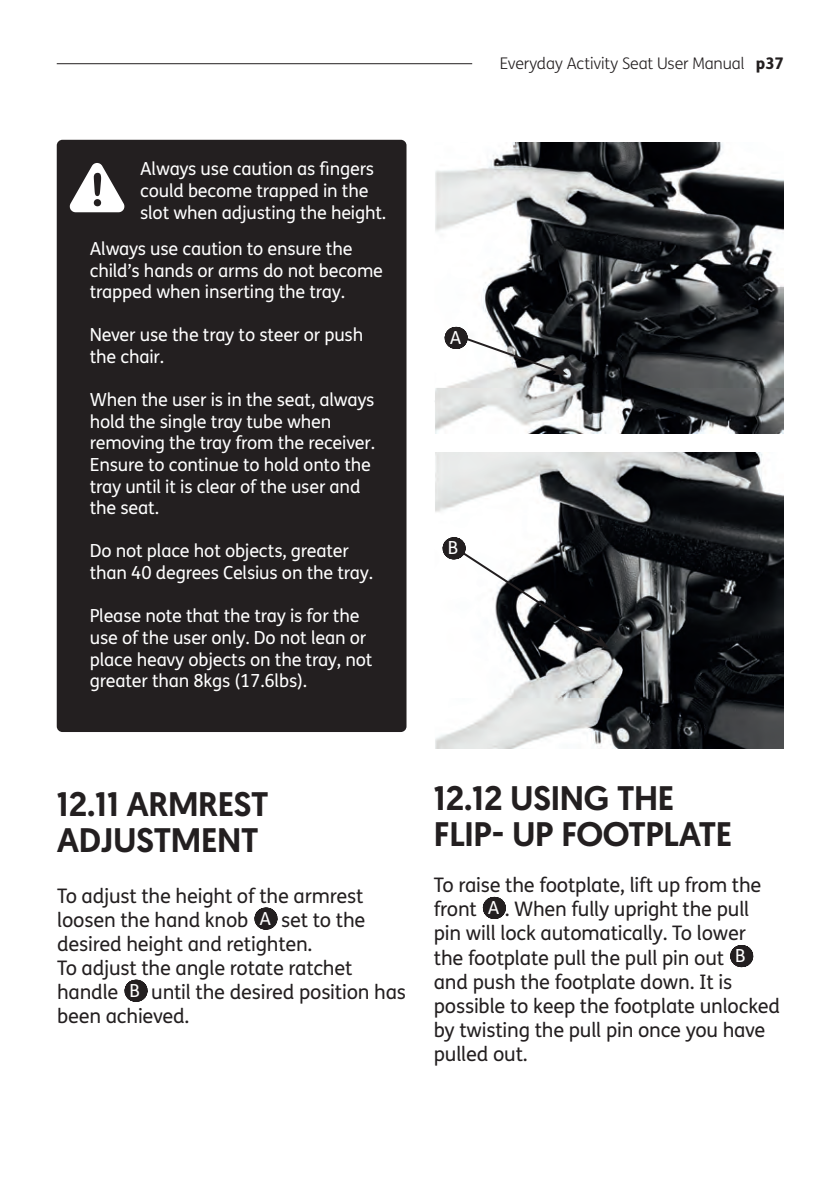
<style>
.page{position:relative;width:840px;height:1191px;background:#fff}
.page>*{position:absolute;margin:0;border:0;box-sizing:border-box;transform-origin:0 0}
.t1{font:500 34px/36px "Geomanist";letter-spacing:-.01em;color:#231f20}
.t2{font:20px/24px "FS Me";letter-spacing:-.01em;color:#231f20}
.t3{font:18px/21.6px "FS Me";letter-spacing:-.01em;color:#fff}
.t4{font:300 16px "FS Me";letter-spacing:-.01em;color:#231f20}
.s1{font-weight:800}
.s2{font-size:18px;color:#fff}
</style>
<div class="page">
<hr style="left:57px;top:63px;width:415px;height:1px;background:#231f20">
<div style="left:57px;top:140px;width:349px;height:592px;background:#231f20;border-radius:6px"></div>
<svg style="left:69px;top:163px;width:56px;height:49px"></svg>
<svg style="left:265px;top:907px;width:1px;height:22px"></svg>
<svg style="left:135px;top:979px;width:1px;height:22px"></svg>
<img style="left:434px;top:142px;width:348px;height:292px">
<img style="left:435px;top:452px;width:347px;height:296px">
<svg style="left:493px;top:897px;width:1px;height:22px"></svg>
<svg style="left:740px;top:945px;width:1px;height:22px"></svg>
<svg style="left:455px;top:327px;width:112px;height:48px"></svg>
<svg style="left:453px;top:537px;width:155px;height:111px"></svg>
<p class="t3" style="left:140px;top:158px;width:247px">Always use caution as fingers could become trapped in the slot when adjusting the height.</p>
<p class="t3" style="left:90px;top:237px;width:294px">Always use caution to ensure the child’s hands or arms do not become trapped when inserting the tray.</p>
<p class="t3" style="left:90px;top:324px;width:275px">Never use the tray to steer or push the chair.</p>
<p class="t3" style="left:90px;top:389px;width:287px">When the user is in the seat, always hold the single tray tube when removing the tray from the receiver.<br>Ensure to continue to hold onto the tray until it is clear of the user and the seat.</p>
<p class="t3" style="left:90px;top:540px;width:285px">Do not place hot objects, greater than 40 degrees Celsius on the tray.</p>
<p class="t3" style="left:90px;top:605px;width:284px">Please note that the tray is for the use of the user only. Do not lean or place heavy objects on the tray, not greater than 8kgs (17.6lbs).</p>
<p class="t4" style="left:499px;top:52px;width:285px">Everyday Activity Seat User Manual <span class="s1">p37</span></p>
<p class="t3" style="left:449px;top:326px;width:13px">A</p>
<p class="t3" style="left:447px;top:537px;width:12px">B</p>
<h1 class="t1" style="left:57px;top:785px;width:213px">12.11 ARMREST<br>ADJUSTMENT</h1>
<p class="t2" style="left:57px;top:883px;width:350px">To adjust the height of the armrest loosen the hand knob <span class="s2">A</span> set to the desired height and retighten.<br>To adjust the angle rotate ratchet handle <span class="s2">B</span> until the desired position has been achieved.</p>
<h1 class="t1" style="left:433px;top:779px;width:300px">12.12 USING THE<br>FLIP- UP FOOTPLATE</h1>
<p class="t2" style="left:433px;top:873px;width:347px">To raise the footplate, lift up from the front <span class="s2">A</span> . When fully upright the pull pin will lock automatically. To lower the footplate pull the pull pin out <span class="s2">B </span>and push the footplate down. It is possible to keep the footplate unlocked by twisting the pull pin once you have pulled out.</p>
</div>
